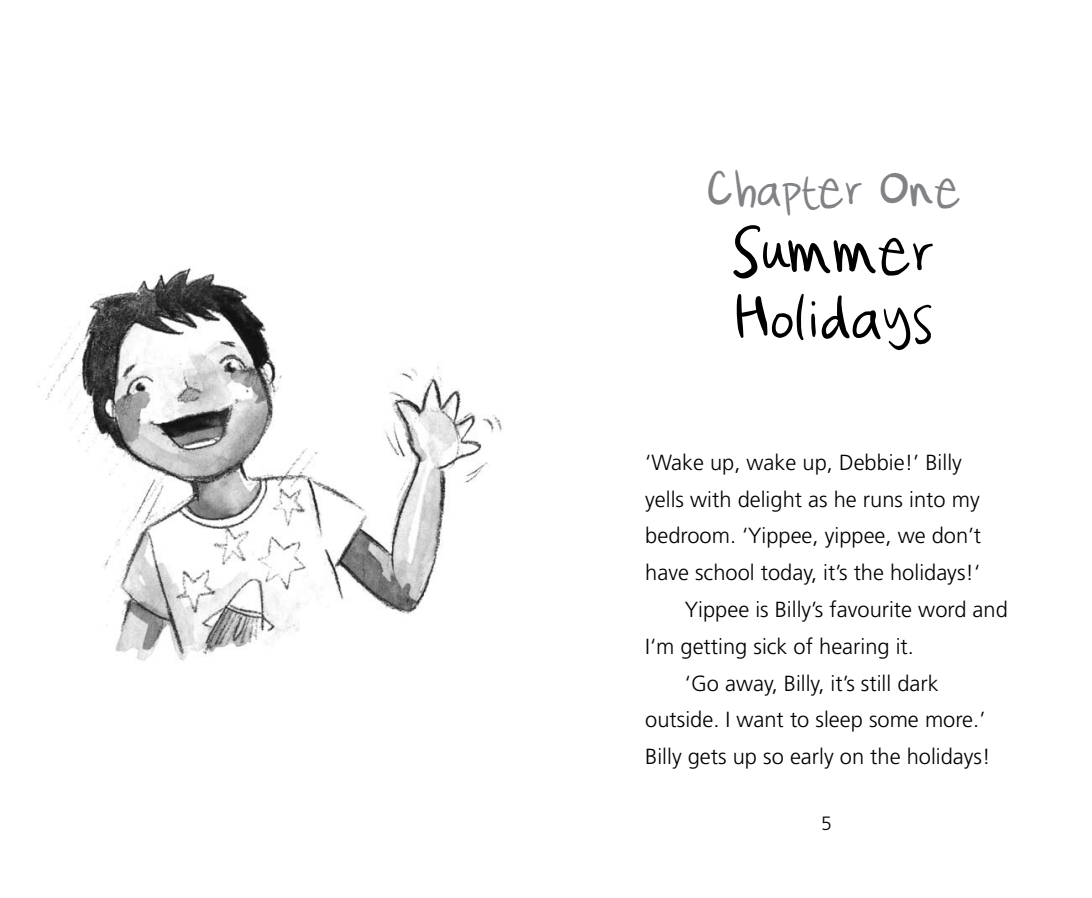
<style>
.page{position:relative;width:1092px;height:898px;background:#fff}
.page>*{position:absolute;margin:0;border:0;box-sizing:border-box;transform-origin:0 0}
.t1{font:52.5px/66.5px "Cataclysmic";color:#000}
.t2{font:42px "Cataclysmic";color:#808285}
.t3{font:300 21.88px "Frutiger";color:#000}
.t4{font:300 19.25px "Frutiger";color:#000}
</style>
<div class="page">
<img style="left:38px;top:268px;width:465px;height:393px">
<h2 class="t2" style="left:702px;top:168px;width:259px">Chapter One</h2>
<h1 class="t1" style="left:728px;top:221px;width:208px">Summer<br>Holidays</h1>
<p class="t3" style="left:645px;top:450px;width:318px">‘Wake up, wake up, Debbie!’ Billy</p>
<p class="t3" style="left:645px;top:487px;width:336px">yells with delight as he runs into my</p>
<p class="t3" style="left:645px;top:523px;width:337px">bedroom. ‘Yippee, yippee, we don’t</p>
<p class="t3" style="left:645px;top:560px;width:336px">have school today, it’s the holidays!‘</p>
<p class="t3" style="left:685px;top:597px;width:324px">Yippee is Billy’s favourite word and</p>
<p class="t3" style="left:645px;top:634px;width:270px">I‘m getting sick of hearing it.</p>
<p class="t3" style="left:685px;top:670px;width:255px">‘Go away, Billy, it’s still dark</p>
<p class="t3" style="left:645px;top:707px;width:341px">outside. I want to sleep some more.’</p>
<p class="t3" style="left:645px;top:744px;width:347px">Billy gets up so early on the holidays!</p>
<p class="t4" style="left:821px;top:812px;width:12px">5</p>
</div>
